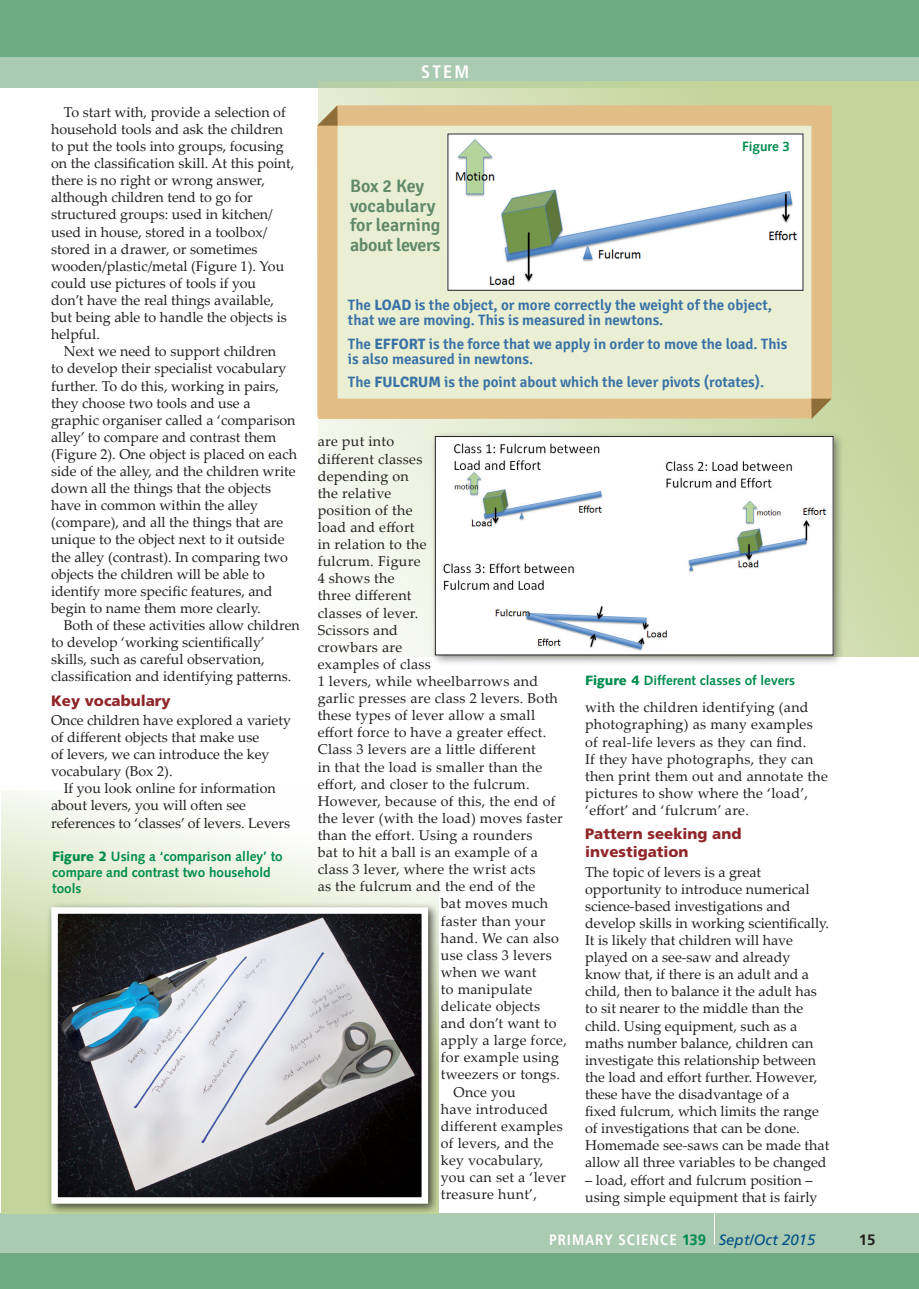
<style>
.page{position:relative;width:919px;height:1289px;background:#fff}
.page>*{position:absolute;margin:0;border:0;box-sizing:border-box;transform-origin:0 0}
.List_signika{font:600 18px/19.5px "Signika";color:#608869}
.running_head{font:700 condensed 18px "Frutiger";color:#fff}
.List_signika-2{font:600 15px/15px "Signika";color:#3972a5}
.cross_head{font:900 15px/18px "Frutiger";color:#902629}
.List_signika-3{font:700 condensed 15px "Frutiger";letter-spacing:.06em;color:#fff}
.t1{font:700 15px "Frutiger";color:#231f20}
.palatino_set_left_wi{font:14.25px/17.1px "Palatino Linotype";color:#231f20}
.palatino_set_left_wi-2{font:14.25px/17.1px "Palatino Linotype";letter-spacing:.02em;color:#231f20}
.palatino_left_full_o{font:14.25px/17.1px "Palatino Linotype";color:#231f20}
.new_caption_style{font:700 13.5px/16.2px "Syntax";color:#008c4c}
.s1{font-weight:900}
.s2{font-weight:700}
.s3{font-stretch:normal;color:#008c4c}
.s4{font-weight:400;font-style:italic;font-stretch:normal;color:#004f88}
</style>
<div class="page">
<div style="left:0;top:56px;width:918px;height:32px;background:#aacab1"></div>
<div style="left:0;top:1253px;width:918px;height:35px;background:#6eac84"></div>
<div style="left:0;top:1213px;width:918px;height:40px;background:#aacab1"></div>
<div style="left:0;top:0;width:918px;height:56px;background:#6eac84"></div>
<hr style="left:714px;top:1210px;width:1px;height:34px;background:#fff">
<svg style="left:318px;top:81px;width:600px;height:575px;background:#d4e1b9"></svg>
<svg style="left:1px;top:790px;width:437px;height:423px"></svg>
<div style="left:46px;top:902px;width:393px;height:312px;background:#231f20;opacity:.75"></div>
<img style="left:58px;top:914px;width:363px;height:282px">
<div style="left:51px;top:907px;width:377px;height:296px;border:6px solid #fff"></div>
<svg style="left:317px;top:105px;width:514px;height:314px"></svg>
<div style="left:430px;top:431px;width:414px;height:235px;background:#231f20;opacity:.49"></div>
<img style="left:437px;top:438px;width:394px;height:215px">
<div style="left:435px;top:436px;width:398px;height:219px;border:1px solid #231f20"></div>
<p class="palatino_set_left_wi" style="left:51px;top:103px;width:245px;text-indent:13px">To start with, provide a selection of household tools and ask the children to put the tools into groups, focusing on the classification skill. At this point, there is no right or wrong answer, although children tend to go for structured groups: used in kitchen/ used in house, stored in a toolbox/ stored in a drawer, or sometimes wooden/plastic/metal (Figure 1). You could use pictures of tools if you<br>don’t have the real things available, but being able to handle the objects is helpful.</p>
<p class="palatino_set_left_wi" style="left:51px;top:342px;width:247px;text-indent:13px">Next we need to support children<br>to develop their specialist vocabulary further. To do this, working in pairs, they choose two tools and use a graphic organiser called a ‘comparison alley’ to compare and contrast them (Figure 2). One object is placed on each side of the alley, and the children write down all the things that the objects have in common within the alley (compare), and all the things that are unique to the object next to it outside the alley (contrast). In comparing two objects the children will be able to identify more specific features, and begin to name them more clearly.</p>
<p class="palatino_set_left_wi" style="left:51px;top:616px;width:250px;text-indent:13px">Both of these activities allow children to develop ‘working scientifically’ skills, such as careful observation, classification and identifying patterns.</p>
<p class="cross_head" style="left:51px;top:691px;width:121px">Key vocabulary</p>
<p class="palatino_left_full_o" style="left:51px;top:711px;width:241px">Once children have explored a variety of different objects that make use<br>of levers, we can introduce the key vocabulary (Box 2).</p>
<p class="palatino_set_left_wi" style="left:51px;top:779px;width:240px;text-indent:13px">If you look online for information about levers, you will often see references to ‘classes’ of levers. Levers</p>
<p class="new_caption_style" style="left:52px;top:848px;width:232px"><span class="s1">Figure 2</span> Using a ‘comparison alley’ to compare and contrast two household tools</p>
<p class="running_head" style="left:421px;top:61px;width:49px">STEM</p>
<p class="List_signika" style="left:350px;top:177px;width:92px">Box 2 Key vocabulary for learning about levers</p>
<p class="new_caption_style" style="left:742px;top:138px;width:50px">Figure 3</p>
<p class="List_signika-2" style="left:348px;top:298px;width:425px">The <span class="s2">LOAD</span> is the object, or more correctly the weight of the object, that we are moving. This is measured in newtons.</p>
<p class="List_signika-2" style="left:348px;top:336px;width:441px">The <span class="s2">EFFORT</span> is the force that we apply in order to move the load. This is also measured in newtons.</p>
<p class="List_signika-2" style="left:348px;top:375px;width:418px">The <span class="s2">FULCRUM</span> is the point about which the lever pivots (rotates).</p>
<p class="palatino_set_left_wi-2" style="left:317px;top:432px;width:78px">are put into</p>
<p class="palatino_set_left_wi-2" style="left:317px;top:449px;width:106px">different classes</p>
<p class="palatino_set_left_wi-2" style="left:317px;top:466px;width:93px">depending on</p>
<p class="palatino_set_left_wi-2" style="left:317px;top:484px;width:75px">the relative</p>
<p class="palatino_set_left_wi-2" style="left:317px;top:501px;width:96px">position of the</p>
<p class="palatino_set_left_wi-2" style="left:317px;top:518px;width:98px">load and effort</p>
<p class="palatino_set_left_wi-2" style="left:317px;top:535px;width:110px">in relation to the</p>
<p class="palatino_set_left_wi-2" style="left:317px;top:552px;width:104px">fulcrum. Figure</p>
<p class="palatino_set_left_wi-2" style="left:317px;top:569px;width:78px">4 shows the</p>
<p class="palatino_set_left_wi-2" style="left:317px;top:586px;width:95px">three different</p>
<p class="palatino_set_left_wi-2" style="left:317px;top:603px;width:102px">classes of lever.</p>
<p class="palatino_set_left_wi-2" style="left:317px;top:620px;width:82px">Scissors and</p>
<p class="palatino_set_left_wi-2" style="left:317px;top:637px;width:86px">crowbars are</p>
<p class="palatino_set_left_wi-2" style="left:317px;top:655px;width:115px">examples of class</p>
<p class="palatino_set_left_wi-2" style="left:317px;top:672px;width:222px">1 levers, while wheelbarrows and</p>
<p class="palatino_set_left_wi-2" style="left:317px;top:689px;width:242px">garlic presses are class 2 levers. Both</p>
<p class="palatino_set_left_wi-2" style="left:317px;top:706px;width:219px">these types of lever allow a small</p>
<p class="palatino_set_left_wi-2" style="left:317px;top:723px;width:230px">effort force to have a greater effect.</p>
<p class="palatino_set_left_wi-2" style="left:317px;top:740px;width:220px">Class 3 levers are a little different</p>
<p class="palatino_set_left_wi-2" style="left:317px;top:757px;width:226px">in that the load is smaller than the</p>
<p class="palatino_set_left_wi-2" style="left:317px;top:774px;width:213px">effort, and closer to the fulcrum.</p>
<p class="palatino_set_left_wi-2" style="left:317px;top:791px;width:239px">However, because of this, the end of</p>
<p class="palatino_set_left_wi-2" style="left:317px;top:808px;width:246px">the lever (with the load) moves faster</p>
<p class="palatino_set_left_wi-2" style="left:317px;top:826px;width:216px">than the effort. Using a rounders</p>
<p class="palatino_set_left_wi-2" style="left:317px;top:843px;width:222px">bat to hit a ball is an example of a</p>
<p class="palatino_set_left_wi-2" style="left:317px;top:860px;width:219px">class 3 lever, where the wrist acts</p>
<p class="palatino_set_left_wi-2" style="left:317px;top:877px;width:219px">as the fulcrum and the end of the</p>
<p class="palatino_set_left_wi-2" style="left:441px;top:894px;width:109px">bat moves much</p>
<p class="palatino_set_left_wi-2" style="left:441px;top:911px;width:106px">faster than your</p>
<p class="palatino_set_left_wi-2" style="left:441px;top:928px;width:120px">hand. We can also</p>
<p class="palatino_set_left_wi-2" style="left:441px;top:945px;width:113px">use class 3 levers</p>
<p class="palatino_set_left_wi-2" style="left:441px;top:962px;width:97px">when we want</p>
<p class="palatino_set_left_wi-2" style="left:441px;top:979px;width:93px">to manipulate</p>
<p class="palatino_set_left_wi-2" style="left:441px;top:997px;width:101px">delicate objects</p>
<p class="palatino_set_left_wi-2" style="left:441px;top:1014px;width:117px">and don’t want to</p>
<p class="palatino_set_left_wi-2" style="left:441px;top:1031px;width:128px">apply a large force,</p>
<p class="palatino_set_left_wi-2" style="left:441px;top:1048px;width:120px">for example using</p>
<p class="palatino_set_left_wi-2" style="left:441px;top:1065px;width:121px">tweezers or tongs.</p>
<p class="palatino_set_left_wi-2" style="left:441px;top:1082px;width:127px;text-indent:13px">Once you<br>have introduced different examples of levers, and the key vocabulary, you can set a ‘lever treasure hunt’,</p>
<p class="new_caption_style" style="left:585px;top:671px;width:211px"><span class="s1">Figure 4</span> Different classes of levers</p>
<p class="palatino_set_left_wi-2" style="left:585px;top:698px;width:244px">with the children identifying (and photographing) as many examples of real-life levers as they can find.<br>If they have photographs, they can then print them out and annotate the pictures to show where the ‘load’, ‘effort’ and ‘fulcrum’ are.</p>
<p class="cross_head" style="left:585px;top:825px;width:158px">Pattern seeking and investigation</p>
<p class="palatino_left_full_o" style="left:585px;top:862px;width:246px">The topic of levers is a great opportunity to introduce numerical science-based investigations and develop skills in working scientifically.<br>It is likely that children will have played on a see-saw and already know that, if there is an adult and a child, then to balance it the adult has to sit nearer to the middle than the child. Using equipment, such as a maths number balance, children can investigate this relationship between the load and effort further. However, these have the disadvantage of a<br>fixed fulcrum, which limits the range of investigations that can be done.<br>Homemade see-saws can be made that allow all three variables to be changed</p>
<p class="palatino_left_full_o" style="left:585px;top:1170px;width:234px">– load, effort and fulcrum position – using simple equipment that is fairly</p>
<p class="List_signika-3" style="left:549px;top:1230px;width:268px">PRIMARY SCIENCE <span class="s3">139</span> <span class="s4">Sept/Oct 2015</span></p>
<p class="t1" style="left:858px;top:1230px;width:18px">15</p>
</div>
